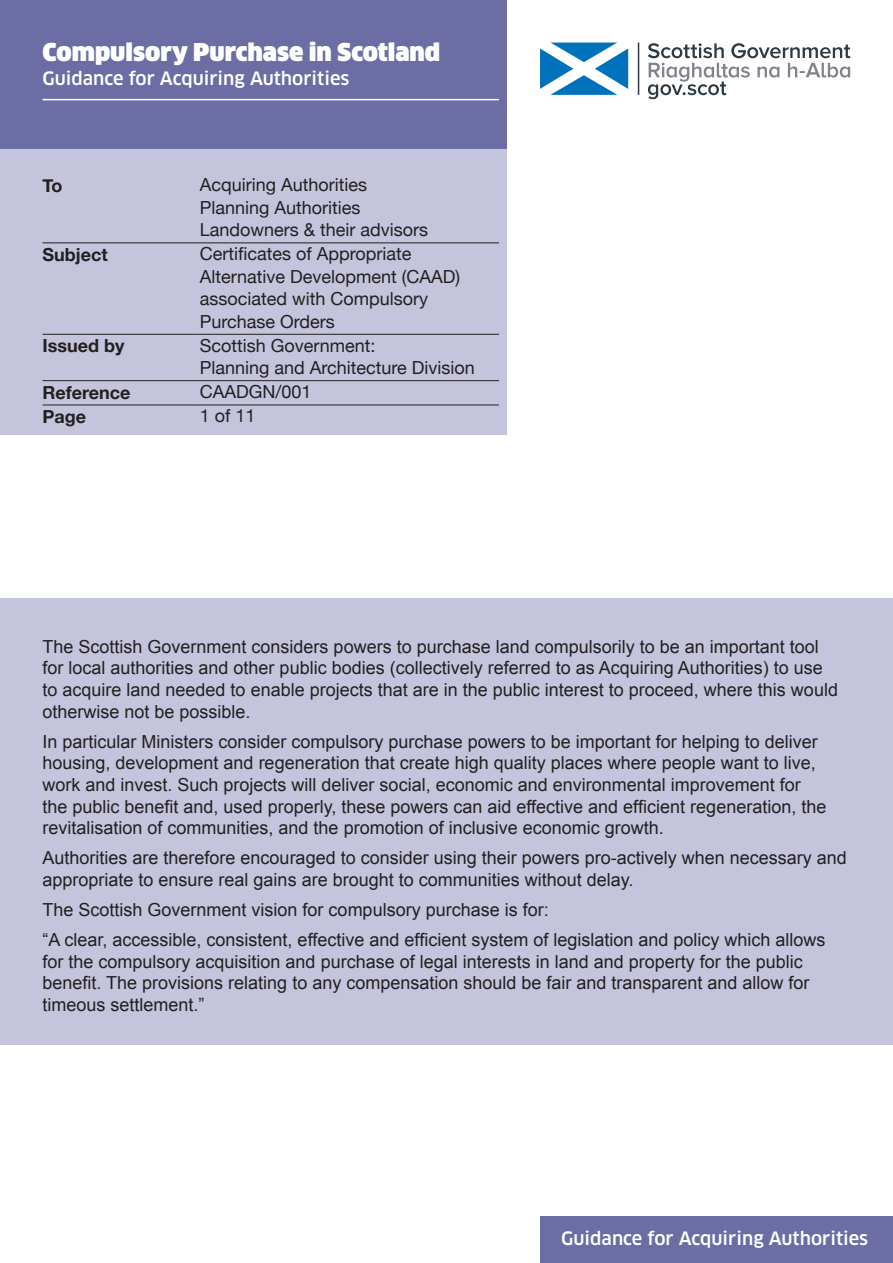
<style>
.page{position:relative;width:893px;height:1263px;background:#fff}
.page>*{position:absolute;margin:0;border:0;box-sizing:border-box;transform-origin:0 0}
.t1{font:900 24px "Clan";color:#fff}
.t2{font:18px/21.6px "Arial";color:#231f20}
.t3{font:18px/22.5px "Helvetica Neue";color:#231f20}
.t4{font:500 18px "Clan";color:#fff}
.t5{font:700 18px "Helvetica Neue";color:#231f20}
</style>
<div class="page">
<div style="left:0;top:598px;width:893px;height:446px;background:#c4c5dd"></div>
<hr style="left:638px;top:43px;width:1px;height:52px;background:#2b3a45">
<svg style="left:540px;top:43px;width:88px;height:52px"></svg>
<svg style="left:648px;top:43px;width:202px;height:56px"></svg>
<div style="left:0;top:0;width:506px;height:149px;background:#6b6da4"></div>
<div style="left:0;top:149px;width:506px;height:285px;background:#c4c5dd"></div>
<hr style="left:43px;top:99px;width:456px;height:1px;background:#fff">
<div style="left:540px;top:1216px;width:353px;height:47px;background:#6b6da4"></div>
<hr style="left:43px;top:242px;width:157px;height:1px;background:#231f20">
<hr style="left:200px;top:242px;width:299px;height:1px;background:#231f20">
<hr style="left:43px;top:334px;width:157px;height:1px;background:#231f20">
<hr style="left:200px;top:334px;width:299px;height:1px;background:#231f20">
<hr style="left:43px;top:380px;width:157px;height:1px;background:#231f20">
<hr style="left:200px;top:380px;width:299px;height:1px;background:#231f20">
<hr style="left:43px;top:405px;width:157px;height:1px;background:#231f20">
<hr style="left:200px;top:405px;width:299px;height:1px;background:#231f20">
<h1 class="t1" style="left:43px;top:37px;width:399px">Compulsory Purchase in Scotland</h1>
<p class="t4" style="left:43px;top:67px;width:308px">Guidance for Acquiring Authorities</p>
<p class="t5" style="left:43px;top:171px;width:21px">To</p>
<p class="t3" style="left:200px;top:175px;width:230px">Acquiring Authorities<br>Planning Authorities<br>Landowners &amp; their advisors</p>
<p class="t5" style="left:43px;top:240px;width:67px">Subject</p>
<p class="t3" style="left:200px;top:244px;width:262px">Certificates of Appropriate<br>Alternative Development (CAAD) associated with Compulsory<br>Purchase Orders</p>
<p class="t5" style="left:43px;top:332px;width:83px">Issued by</p>
<p class="t3" style="left:200px;top:335px;width:277px">Scottish Government:<br>Planning and Architecture Division</p>
<p class="t5" style="left:43px;top:378px;width:90px">Reference</p>
<p class="t3" style="left:200px;top:382px;width:113px">CAADGN/001</p>
<p class="t5" style="left:43px;top:402px;width:45px">Page</p>
<p class="t3" style="left:200px;top:406px;width:57px">1 of 11</p>
<p class="t2" style="left:43px;top:636px;width:797px">The Scottish Government considers powers to purchase land compulsorily to be an important tool for local authorities and other public bodies (collectively referred to as Acquiring Authorities) to use to acquire land needed to enable projects that are in the public interest to proceed, where this would otherwise not be possible.</p>
<p class="t2" style="left:43px;top:731px;width:785px">In particular Ministers consider compulsory purchase powers to be important for helping to deliver housing, development and regeneration that create high quality places where people want to live, work and invest. Such projects will deliver social, economic and environmental improvement for the public benefit and, used properly, these powers can aid effective and efficient regeneration, the revitalisation of communities, and the promotion of inclusive economic growth.</p>
<p class="t2" style="left:43px;top:847px;width:806px">Authorities are therefore encouraged to consider using their powers pro-actively when necessary and appropriate to ensure real gains are brought to communities without delay.</p>
<p class="t2" style="left:43px;top:895px;width:785px;line-height:30.2px">The Scottish Government vision for compulsory purchase is for:<br>“A clear, accessible, consistent, effective and efficient system of legislation and policy which allows</p>
<p class="t2" style="left:43px;top:951px;width:769px">for the compulsory acquisition and purchase of legal interests in land and property for the public benefit. The provisions relating to any compensation should be fair and transparent and allow for timeous settlement.”</p>
<p class="t4" style="left:561px;top:1227px;width:308px">Guidance for Acquiring Authorities</p>
</div>
